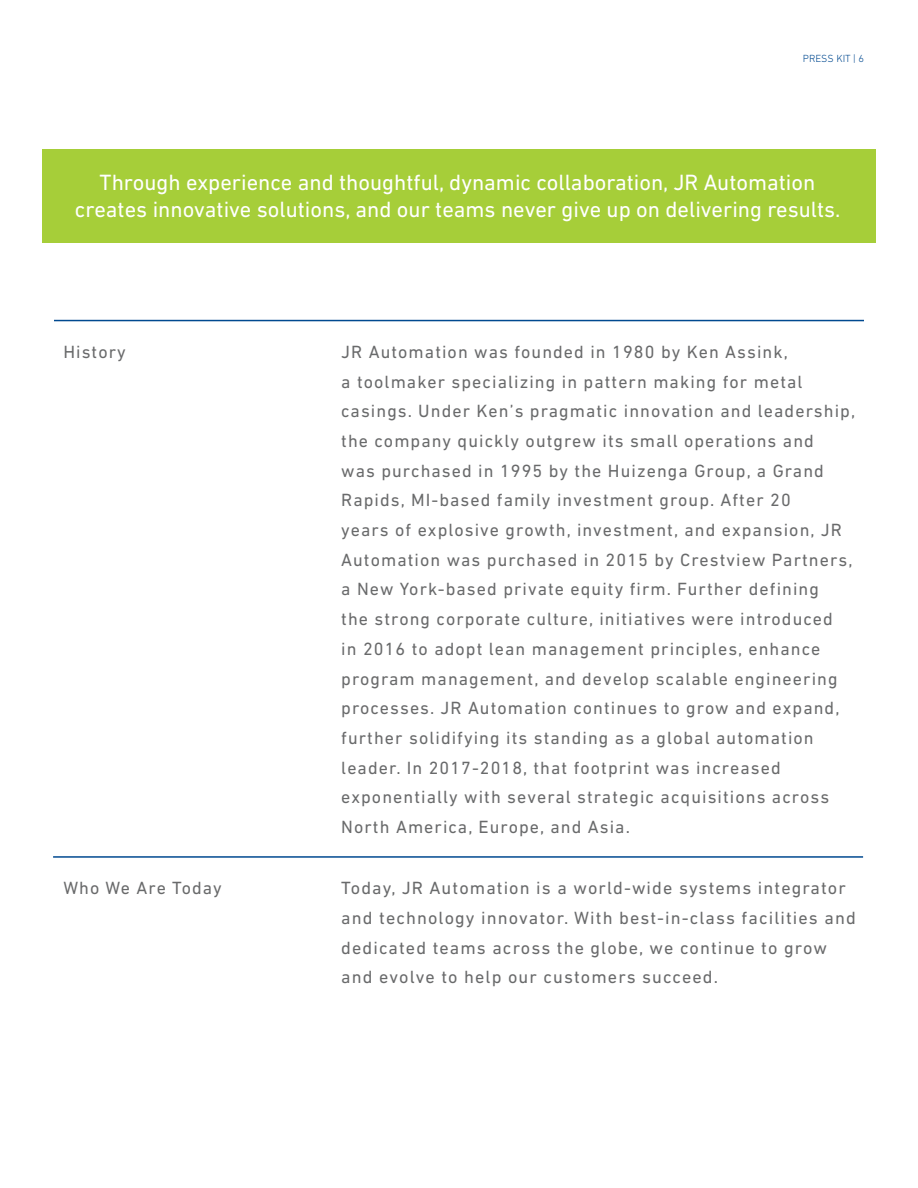
<style>
.page{position:relative;width:918px;height:1188px;background:#fff}
.page>*{position:absolute;margin:0;border:0;box-sizing:border-box;transform-origin:0 0}
.t1{font:22.5px/27px "DIN Next LT Pro";color:#fff;text-align:center}
.Intro_Sentences{font:18px "DIN Next LT Pro";letter-spacing:.06em;color:#696a6b}
.t2{font:300 10.5px "DIN Next LT Pro";color:#014990}
.s1{color:#004990}
</style>
<div class="page">
<div style="left:42px;top:149px;width:834px;height:94px;background:#a6ce39"></div>
<hr style="left:54px;top:320px;width:810px;height:1px;background:#004990">
<hr style="left:53px;top:856px;width:810px;height:2px;background:#004990">
<p class="t2" style="left:803px;top:52px;width:63px">PRESS KIT | <span class="s1">6</span></p>
<p class="t1" style="left:75px;top:169px;width:767px">Through experience and thoughtful, dynamic collaboration, JR Automation creates innovative solutions, and our teams never give up on delivering results.</p>
<p class="Intro_Sentences" style="left:63px;top:341px;width:64px">History</p>
<p class="Intro_Sentences" style="left:63px;top:878px;width:160px">Who We Are Today</p>
<p class="Intro_Sentences" style="left:341px;top:341px;width:448px">JR Automation was founded in 1980 by Ken Assink,</p>
<p class="Intro_Sentences" style="left:341px;top:371px;width:463px">a toolmaker specializing in pattern making for metal</p>
<p class="Intro_Sentences" style="left:341px;top:401px;width:515px">casings. Under Ken’s pragmatic innovation and leadership,</p>
<p class="Intro_Sentences" style="left:341px;top:430px;width:474px">the company quickly outgrew its small operations and</p>
<p class="Intro_Sentences" style="left:341px;top:460px;width:484px">was purchased in 1995 by the Huizenga Group, a Grand</p>
<p class="Intro_Sentences" style="left:341px;top:490px;width:451px">Rapids, MI-based family investment group. After 20</p>
<p class="Intro_Sentences" style="left:341px;top:520px;width:502px">years of explosive growth, investment, and expansion, JR</p>
<p class="Intro_Sentences" style="left:341px;top:549px;width:513px">Automation was purchased in 2015 by Crestview Partners,</p>
<p class="Intro_Sentences" style="left:341px;top:579px;width:479px">a New York-based private equity firm. Further defining</p>
<p class="Intro_Sentences" style="left:341px;top:609px;width:493px">the strong corporate culture, initiatives were introduced</p>
<p class="Intro_Sentences" style="left:341px;top:638px;width:481px">in 2016 to adopt lean management principles, enhance</p>
<p class="Intro_Sentences" style="left:341px;top:668px;width:498px">program management, and develop scalable engineering</p>
<p class="Intro_Sentences" style="left:341px;top:698px;width:500px">processes. JR Automation continues to grow and expand,</p>
<p class="Intro_Sentences" style="left:341px;top:727px;width:474px">further solidifying its standing as a global automation</p>
<p class="Intro_Sentences" style="left:341px;top:757px;width:441px">leader. In 2017-2018, that footprint was increased</p>
<p class="Intro_Sentences" style="left:341px;top:787px;width:489px">exponentially with several strategic acquisitions across</p>
<p class="Intro_Sentences" style="left:341px;top:817px;width:290px">North America, Europe, and Asia.</p>
<p class="Intro_Sentences" style="left:341px;top:878px;width:506px">Today, JR Automation is a world-wide systems integrator</p>
<p class="Intro_Sentences" style="left:341px;top:907px;width:516px">and technology innovator. With best-in-class facilities and</p>
<p class="Intro_Sentences" style="left:341px;top:937px;width:487px">dedicated teams across the globe, we continue to grow</p>
<p class="Intro_Sentences" style="left:341px;top:967px;width:378px">and evolve to help our customers succeed.</p>
</div>
